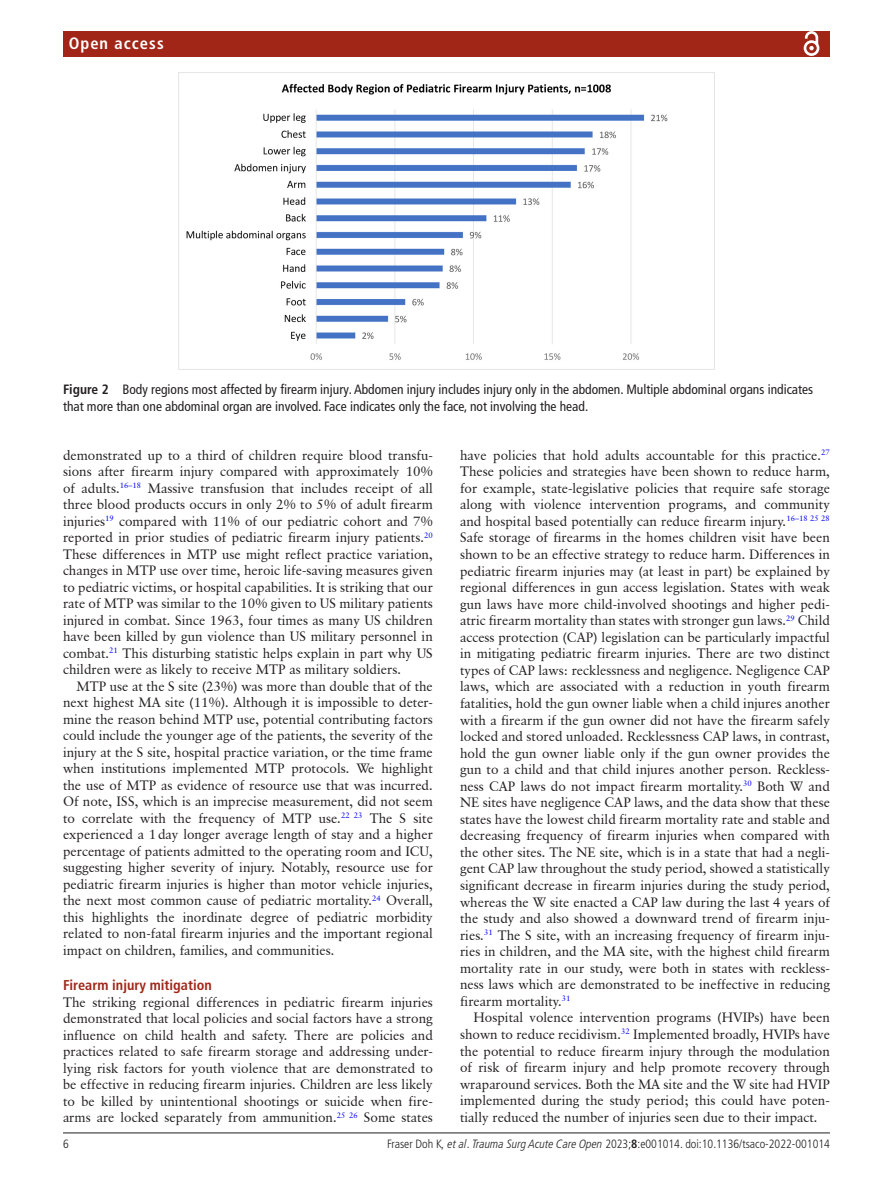
<style>
.page{position:relative;width:893px;height:1191px;background:#fff}
.page>*{position:absolute;margin:0;border:0;box-sizing:border-box;transform-origin:0 0}
.t1{font:700 condensed 16.5px "Frutiger LT Std";letter-spacing:.065em;color:#fff}
.t2{font:700 condensed 14.25px "Frutiger LT Pro";color:#a12618}
.t3{font:13.5px/16.5px "Classical Garamond BT";color:#231f20;text-align:justify}
.t4{font:condensed 13.5px/16.5px "Frutiger LT Pro";color:#231f20}
.t5{font:300 condensed 12px "Frutiger LT Pro";color:#231f20}
.s1{font-weight:700}
.s2{font-style:italic}
</style>
<div class="page">
<hr style="left:63px;top:1132px;width:767px;height:1px;background:#231f20">
<div style="left:63px;top:31px;width:767px;height:25px;background:#a12618"></div>
<svg style="left:802px;top:31px;width:19px;height:26px"></svg>
<img style="left:178px;top:72px;width:537px;height:298px">
<p class="t1" style="left:69px;top:34px;width:97px">Open access</p>
<p class="t4" style="left:63px;top:381px;width:752px"><span class="s1">Figure 2</span> Body regions most affected by firearm injury. Abdomen injury includes injury only in the abdomen. Multiple abdominal organs indicates that more than one abdominal organ are involved. Face indicates only the face, not involving the head.</p>
<p class="t3" style="left:63px;top:446px;width:371px">demonstrated up to a third of children require blood transfu&shy;sions after firearm injury compared with approximately 10% of adults.<sup>16–18</sup> Massive transfusion that includes receipt of all three blood products occurs in only 2% to 5% of adult firearm injuries<sup>19</sup> compared with 11% of our pediatric cohort and 7% reported in prior studies of pediatric firearm injury patients.<sup>20<br></sup>These differences in MTP use might reflect practice variation, changes in MTP use over time, heroic life-saving measures given to pediatric victims, or hospital capabilities. It is striking that our rate of MTP was similar to the 10% given to US military patients injured in combat. Since 1963, four times as many US children have been killed by gun violence than US military personnel in combat.<sup>21</sup> This disturbing statistic helps explain in part why US children were as likely to receive MTP as military soldiers.</p>
<p class="t3" style="left:63px;top:677px;width:371px;text-indent:14px">MTP use at the S site (23%) was more than double that of the next highest MA site (11%). Although it is impossible to deter&shy;mine the reason behind MTP use, potential contributing factors could include the younger age of the patients, the severity of the injury at the S site, hospital practice variation, or the time frame when institutions implemented MTP protocols. We highlight the use of MTP as evidence of resource use that was incurred.<br>Of note, ISS, which is an imprecise measurement, did not seem to correlate with the frequency of MTP use.<sup>22</sup> <sup>23</sup> The S site experienced a 1day longer average length of stay and a higher percentage of patients admitted to the operating room and ICU, suggesting higher severity of injury. Notably, resource use for pediatric firearm injuries is higher than motor vehicle injuries, the next most common cause of pediatric mortality.<sup>24</sup> Overall, this highlights the inordinate degree of pediatric morbidity related to non-fatal firearm injuries and the important regional impact on children, families, and communities.</p>
<p class="t2" style="left:63px;top:976px;width:150px">Firearm injury mitigation</p>
<p class="t3" style="left:63px;top:993px;width:371px">The striking regional differences in pediatric firearm injuries demonstrated that local policies and social factors have a strong influence on child health and safety. There are policies and practices related to safe firearm storage and addressing under&shy;lying risk factors for youth violence that are demonstrated to be effective in reducing firearm injuries. Children are less likely to be killed by unintentional shootings or suicide when fire&shy;arms are locked separately from ammunition.<sup>25</sup> <sup>26</sup> Some states</p>
<p class="t3" style="left:460px;top:446px;width:371px">have policies that hold adults accountable for this practice.<sup>27<br></sup>These policies and strategies have been shown to reduce harm, for example, state-legislative policies that require safe storage along with violence intervention programs, and community and hospital based potentially can reduce firearm injury.<sup>16–18</sup> <sup>25</sup> <sup>28<br></sup>Safe storage of firearms in the homes children visit have been shown to be an effective strategy to reduce harm. Differences in pediatric firearm injuries may (at least in part) be explained by regional differences in gun access legislation. States with weak gun laws have more child-involved shootings and higher pedi&shy;atric firearm mortality than states with stronger gun laws.<sup>29</sup> Child access protection (CAP) legislation can be particularly impactful in mitigating pediatric firearm injuries. There are two distinct types of CAP laws: recklessness and negligence. Negligence CAP laws, which are associated with a reduction in youth firearm fatalities, hold the gun owner liable when a child injures another with a firearm if the gun owner did not have the firearm safely locked and stored unloaded. Recklessness CAP laws, in contrast, hold the gun owner liable only if the gun owner provides the gun to a child and that child injures another person. Reckless&shy;ness CAP laws do not impact firearm mortality.<sup>30</sup> Both W and NE sites have negligence CAP laws, and the data show that these states have the lowest child firearm mortality rate and stable and decreasing frequency of firearm injuries when compared with the other sites. The NE site, which is in a state that had a negli&shy;gent CAP law throughout the study period, showed a statistically significant decrease in firearm injuries during the study period, whereas the W site enacted a CAP law during the last 4 years of the study and also showed a downward trend of firearm inju&shy;ries.<sup>31</sup> The S site, with an increasing frequency of firearm inju&shy;ries in children, and the MA site, with the highest child firearm mortality rate in our study, were both in states with reckless&shy;ness laws which are demonstrated to be ineffective in reducing firearm mortality.<sup>31</sup></p>
<p class="t3" style="left:460px;top:1009px;width:371px;text-indent:14px">Hospital volence intervention programs (HVIPs) have been shown to reduce recidivism.<sup>32</sup> Implemented broadly, HVIPs have the potential to reduce firearm injury through the modulation of risk of firearm injury and help promote recovery through wraparound services. Both the MA site and the W site had HVIP implemented during the study period; this could have poten&shy;tially reduced the number of injuries seen due to their impact.</p>
<p class="t5" style="left:63px;top:1136px;width:7px">6</p>
<p class="t5" style="left:387px;top:1136px;width:444px">Fraser Doh K<span class="s2">, et al</span>. <span class="s2">Trauma Surg Acute Care Open</span> 2023;<span class="s1">8</span>:e001014. doi:10.1136/tsaco-2022-001014</p>
</div>
